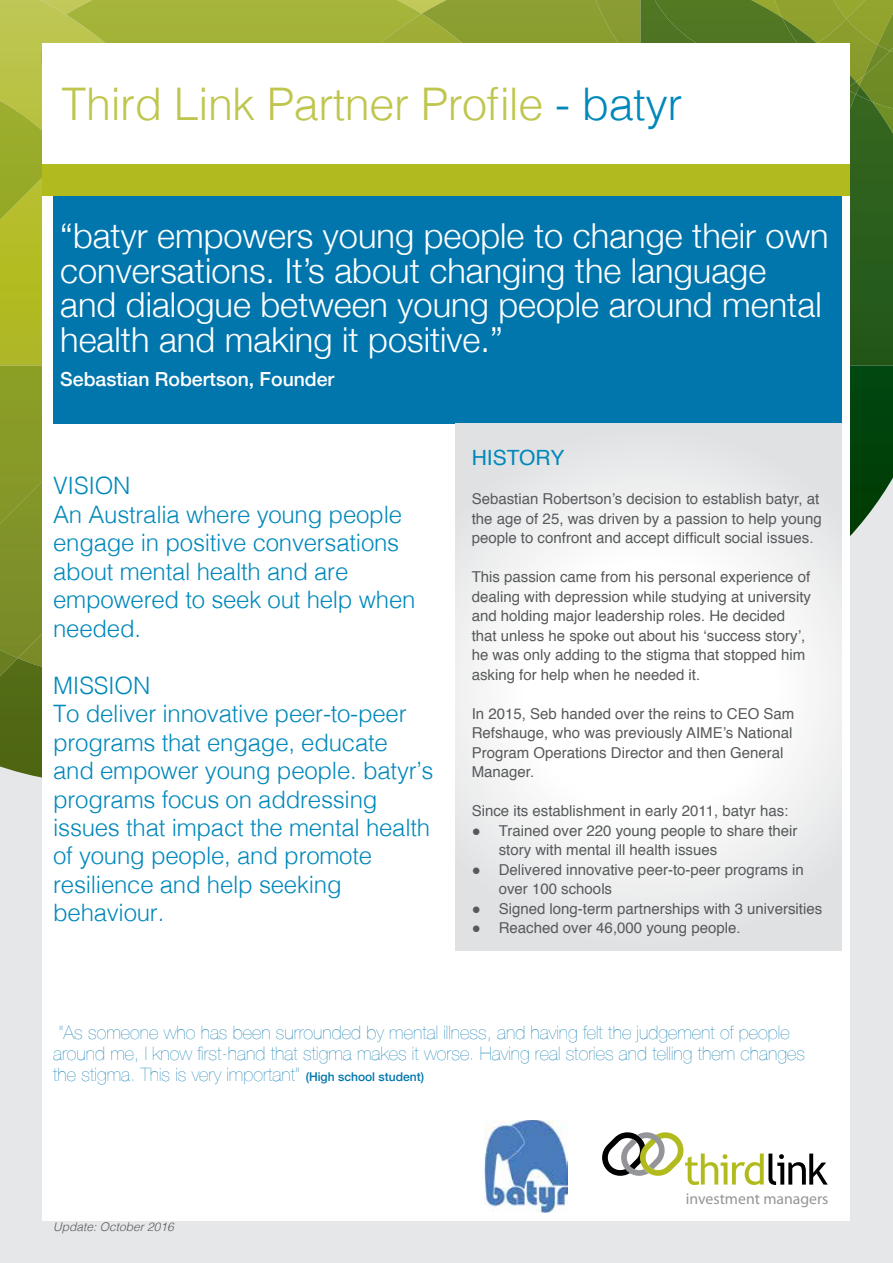
<style>
.page{position:relative;width:893px;height:1263px;background:#e6e7e8}
.page>*{position:absolute;margin:0;border:0;box-sizing:border-box;transform-origin:0 0}
.t1{font:300 45px "Helvetica";letter-spacing:-.01em;color:#bfc64e}
.t2{font:300 34.35px/34.5px "Helvetica Neue";color:#fff}
.t3{font:300 24px/28.5px "Helvetica";letter-spacing:-.01em;color:#08b}
.t4{font:21px "Helvetica";color:#08b}
.t5{font:500 19.35px "Helvetica Neue";color:#fff}
.t6{font:200 18.6px/21px "Helvetica Neue";color:#0076ad}
.t7{font:15.75px "Myriad Pro";color:#939598}
.t8{font:15px/19.5px "Helvetica";color:#58595b}
.t9{font:italic 300 12px "Helvetica";color:#5a5b5d}
.s1{color:#08b}
.s2{font-weight:500;font-size:12px}
</style>
<div class="page">
<img style="left:0;top:366px;width:43px;height:292px">
<img style="left:0;top:658px;width:43px;height:126px">
<img style="left:0;top:636px;width:18px;height:62px">
<svg style="left:0;top:0;width:640px;height:366px;background:#a5b337"></svg>
<div style="left:640px;top:0;width:129px;height:43px;background:#507723"></div>
<svg style="left:850px;top:82px;width:9px;height:12px"></svg>
<img style="left:769px;top:0;width:77px;height:43px">
<img style="left:782px;top:18px;width:35px;height:25px">
<img style="left:817px;top:19px;width:55px;height:63px">
<img style="left:850px;top:43px;width:6px;height:45px">
<img style="left:872px;top:0;width:6px;height:45px">
<img style="left:850px;top:94px;width:43px;height:272px">
<img style="left:850px;top:366px;width:43px;height:170px">
<img style="left:878px;top:0;width:15px;height:51px">
<img style="left:859px;top:51px;width:34px;height:63px">
<img style="left:856px;top:86px;width:16px;height:16px">
<img style="left:864px;top:45px;width:26px;height:31px">
<div style="left:43px;top:43px;width:807px;height:1177px;background:#fff"></div>
<div style="left:53px;top:196px;width:789px;height:228px;background:#0076ad"></div>
<svg style="left:455px;top:424px;width:387px;height:526px"></svg>
<svg style="left:602px;top:1132px;width:226px;height:53px"></svg>
<img style="left:484px;top:1120px;width:84px;height:92px">
<div style="left:43px;top:164px;width:807px;height:32px;background:#b2bb1e"></div>
<h1 class="t1" style="left:62px;top:65px;width:622px">Third Link Partner Profile <span class="s1">- batyr</span></h1>
<h2 class="t2" style="left:60px;top:216px;width:770px">“batyr empowers young people to change their own conversations. It’s about changing the language and dialogue between young people around mental health and making it positive.”</h2>
<p class="t5" style="left:60px;top:364px;width:276px">Sebastian Robertson, Founder</p>
<h3 class="t3" style="left:53px;top:470px;width:364px">VISION<br>An Australia where young people engage in positive conversations about mental health and are empowered to seek out help when needed.</h3>
<p class="t3" style="left:53px;top:669px;width:382px">MISSION<br>To deliver innovative peer-to-peer programs that engage, educate and empower young people. batyr’s programs focus on addressing issues that impact the mental health of young people, and promote resilience and help seeking behaviour.</p>
<h3 class="t4" style="left:472px;top:441px;width:94px">HISTORY</h3>
<p class="t8" style="left:472px;top:489px;width:352px">Sebastian Robertson’s decision to establish batyr, at the age of 25, was driven by a passion to help young people to confront and accept difficult social issues.</p>
<p class="t8" style="left:472px;top:567px;width:341px">This passion came from his personal experience of dealing with depression while studying at university and holding major leadership roles. He decided that unless he spoke out about his ‘success story’, he was only adding to the stigma that stopped him asking for help when he needed it.</p>
<p class="t8" style="left:472px;top:704px;width:324px">In 2015, Seb handed over the reins to CEO Sam Refshauge, who was previously AIME’s National Program Operations Director and then General Manager.</p>
<p class="t8" style="left:472px;top:801px;width:318px">Since its establishment in early 2011, batyr has:</p>
<p class="t8" style="left:499px;top:821px;width:300px;text-indent:-27px">● Trained over 220 young people to share their story with mental ill health issues</p>
<p class="t8" style="left:499px;top:860px;width:307px;text-indent:-27px">● Delivered innovative peer-to-peer programs in over 100 schools</p>
<p class="t8" style="left:472px;top:899px;width:352px">● Signed long-term partnerships with 3 universities</p>
<p class="t8" style="left:472px;top:918px;width:270px">● Reached over 46,000 young people.</p>
<p class="t6" style="left:53px;top:1021px;width:753px">“As someone who has been surrounded by mental illness, and having felt the judgement of people around me, I know first-hand that stigma makes it worse. Having real stories and telling them changes the stigma. This is very important” <span class="s2">(High school student)</span></p>
<p class="t9" style="left:53px;top:1217px;width:122px">Update: October 2016</p>
<p class="t7" style="left:686px;top:1189px;width:144px">investment managers</p>
</div>
